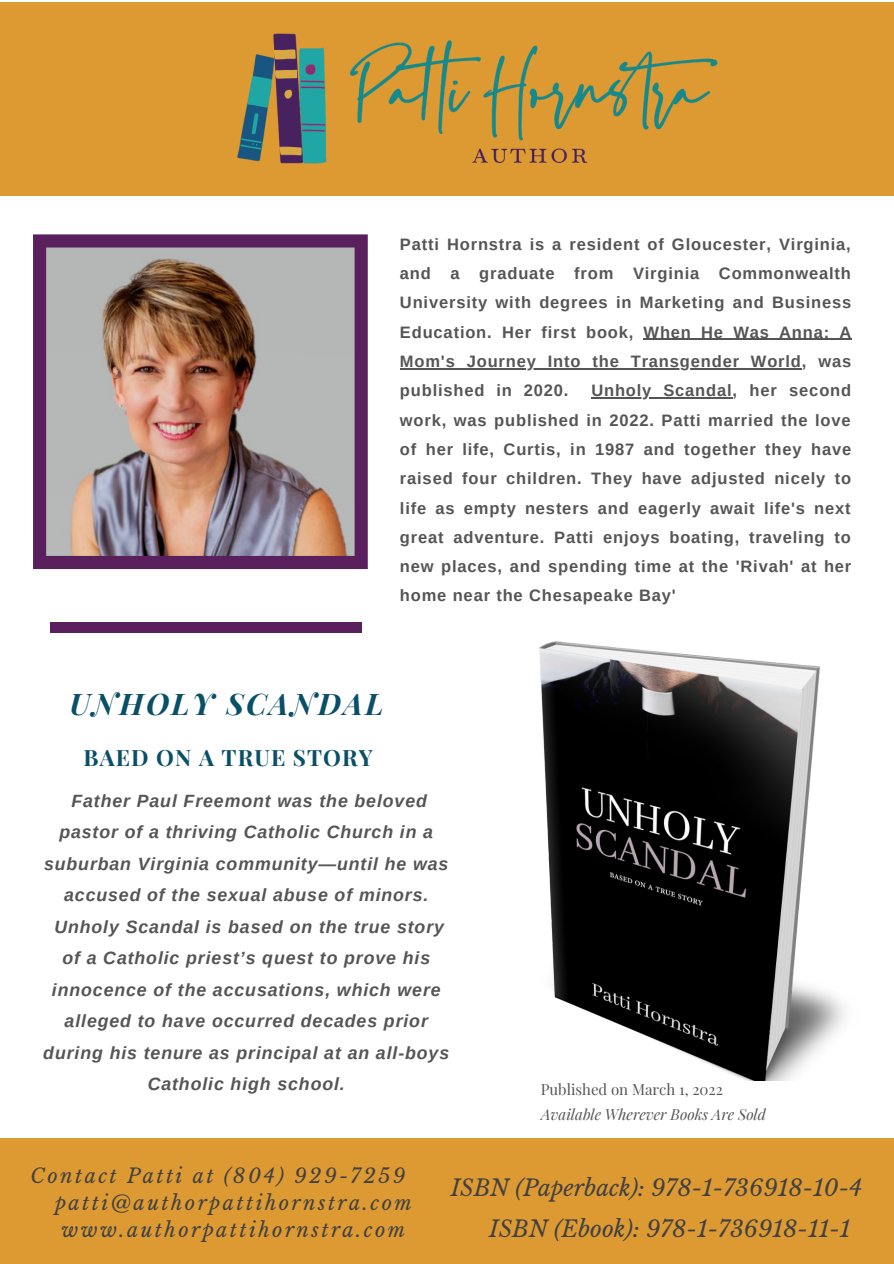
<style>
.page{position:relative;width:894px;height:1264px;background:#fff}
.page>*{position:absolute;margin:0;border:0;box-sizing:border-box;transform-origin:0 0}
.t1{font:italic 700 29.85px "Playfair Display";letter-spacing:.08em;color:#0a4f68}
.t2{font:italic 22.5px "Libre Baskerville";color:#414042}
.t3{font:700 22.5px "Playfair Display";letter-spacing:.05em;color:#0a4f68}
.t4{font:italic 19.8px/27px "Libre Baskerville";letter-spacing:.12em;color:#414042}
.t5{font:italic 700 17.7px/31.5px "Arimo";letter-spacing:.05em;color:#555;text-align:center}
.t6{font:700 16.5px/29.2px "Arimo";letter-spacing:.05em;color:#555;text-align:justify}
.t7{font:italic 15px "Playfair Display";color:#555}
.t8{font:15px "Playfair Display";color:#555}
</style>
<div class="page">
<div style="left:0;top:2px;width:893px;height:194px;background:#dd9a32"></div>
<img style="left:237px;top:33px;width:481px;height:131px">
<div style="left:0;top:1138px;width:893px;height:125px;background:#dd9a32"></div>
<div style="left:50px;top:622px;width:311px;height:10px;background:#5a205e"></div>
<img style="left:539px;top:641px;width:306px;height:439px">
<img style="left:33px;top:234px;width:334px;height:335px">
<hr style="left:643px;top:339px;width:208px;height:1px;background:#555">
<hr style="left:400px;top:368px;width:401px;height:1px;background:#555">
<hr style="left:591px;top:397px;width:141px;height:1px;background:#555">
<p class="t6" style="left:400px;top:229px;width:453px">Patti Hornstra is a resident of Gloucester, Virginia, and a graduate from Virginia Commonwealth University with degrees in Marketing and Business Education. Her first book, When He Was Anna: A Mom's Journey Into the Transgender World, was published in 2020.</p>
<p class="t6" style="left:400px;top:376px;width:453px;text-indent:191px">Unholy Scandal, her second work, was published in 2022. Patti married the love of her life, Curtis, in 1987 and together they have raised four children. They have adjusted nicely to life as empty nesters and eagerly await life's next great adventure. Patti enjoys boating, traveling to new places, and spending time at the 'Rivah' at her home near the Chesapeake Bay'</p>
<p class="t1" style="left:69px;top:683px;width:315px">UNHOLY SCANDAL</p>
<p class="t3" style="left:83px;top:742px;width:291px">BAED ON A TRUE STORY</p>
<p class="t5" style="left:44px;top:784px;width:406px">Father Paul Freemont was the beloved pastor of a thriving Catholic Church in a suburban Virginia community—until he was accused of the sexual abuse of minors.</p>
<p class="t5" style="left:43px;top:910px;width:407px">Unholy Scandal is based on the true story of a Catholic priest’s quest to prove his innocence of the accusations, which were alleged to have occurred decades prior during his tenure as principal at an all-boys Catholic high school.</p>
<p class="t8" style="left:540px;top:1078px;width:183px">Published on March 1, 2022</p>
<p class="t7" style="left:541px;top:1104px;width:226px">Available Wherever Books Are Sold</p>
<p class="t4" style="left:55px;top:1162px;width:358px;text-indent:-24px">Contact Patti at (804) 929-7259 patti@authorpattihornstra.com</p>
<p class="t4" style="left:62px;top:1216px;width:345px">www.authorpattihornstra.com</p>
<p class="t2" style="left:450px;top:1173px;width:413px">ISBN (Paperback): 978-1-736918-10-4</p>
<p class="t2" style="left:489px;top:1214px;width:363px">ISBN (Ebook): 978-1-736918-11-1</p>
</div>
